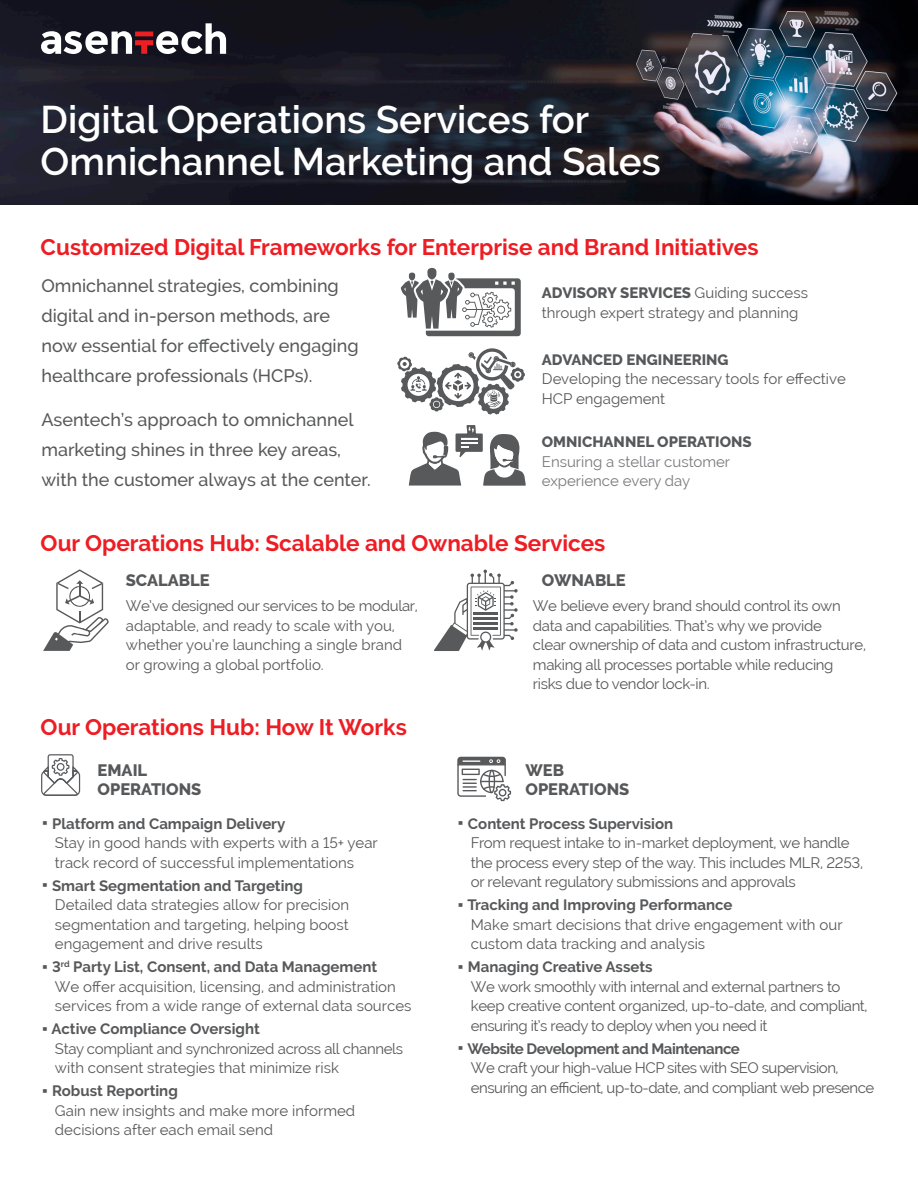
<style>
.page{position:relative;width:918px;height:1188px;background:#fff}
.page>*{position:absolute;margin:0;border:0;box-sizing:border-box;transform-origin:0 0}
.t1{font:600 38.4px/42.3px "Raleway";color:#fff}
.t2{font:700 22.5px "Raleway";color:#ee1d23}
.t3{font:500 18px/30px "Raleway";color:#57585a}
.t4{font:800 16.5px/19.5px "Raleway";color:#57585a}
.t5{font:15px/19.5px "Raleway";letter-spacing:-.02em;color:#57585a}
.t6{font:15px/19.5px "Raleway";color:#57585a}
.t7{font:700 15px "Raleway";color:#57585a}
.t8{font:15px/19.5px "Raleway";color:#787a7d}
.t9{font:700 15px "Raleway";letter-spacing:-.03em;color:#57585a}
.s1{font-weight:800}
.s2{font-weight:800;color:#57585a}
</style>
<div class="page">
<img style="left:0;top:0;width:918px;height:204px">
<svg style="left:41px;top:754px;width:39px;height:42px"></svg>
<svg style="left:401px;top:268px;width:120px;height:68px"></svg>
<svg style="left:397px;top:348px;width:128px;height:66px"></svg>
<svg style="left:409px;top:425px;width:117px;height:61px"></svg>
<svg style="left:457px;top:757px;width:54px;height:44px"></svg>
<svg style="left:43px;top:569px;width:66px;height:82px"></svg>
<svg style="left:434px;top:569px;width:84px;height:82px"></svg>
<svg style="left:41px;top:23px;width:185px;height:31px"></svg>
<p class="t1" style="left:41px;top:98px;width:622px">Digital Operations Services for<br>Omnichannel Marketing and Sales</p>
<p class="t2" style="left:41px;top:235px;width:719px">Customized Digital Frameworks for Enterprise and Brand Initiatives</p>
<p class="t3" style="left:41px;top:271px;width:319px">Omnichannel strategies, combining digital and in-person methods, are now essential for effectively engaging healthcare professionals (HCPs).</p>
<p class="t3" style="left:41px;top:405px;width:331px">Asentech’s approach to omnichannel marketing shines in three key areas, with the customer always at the center.</p>
<p class="t6" style="left:542px;top:283px;width:268px"><span class="s1">ADVISORY SERVICES</span> Guiding success through expert strategy and planning</p>
<p class="t6" style="left:542px;top:350px;width:306px"><span class="s1">ADVANCED ENGINEERING<br></span>Developing the necessary tools for effective<br>HCP engagement</p>
<p class="t8" style="left:542px;top:432px;width:211px"><span class="s2">OMNICHANNEL OPERATIONS<br></span>Ensuring a stellar customer experience every day</p>
<p class="t2" style="left:41px;top:530px;width:566px">Our Operations Hub: Scalable and Ownable Services</p>
<p class="t4" style="left:126px;top:571px;width:85px">SCALABLE</p>
<p class="t4" style="left:542px;top:571px;width:85px">OWNABLE</p>
<p class="t6" style="left:126px;top:596px;width:294px">We’ve designed our services to be modular, adaptable, and ready to scale with you, whether you’re launching a single brand or growing a global portfolio.</p>
<p class="t5" style="left:533px;top:596px;width:335px">We believe every brand should control its own data and capabilities. That’s why we provide<br>clear ownership of data and custom infrastructure, making all processes portable while reducing risks due to vendor lock-in.</p>
<p class="t2" style="left:41px;top:714px;width:368px">Our Operations Hub: How It Works</p>
<p class="t4" style="left:98px;top:760px;width:105px">EMAIL<br>OPERATIONS</p>
<p class="t4" style="left:525px;top:761px;width:105px">WEB<br>OPERATIONS</p>
<p class="t7" style="left:52px;top:815px;width:235px">Platform and Campaign Delivery</p>
<p class="t6" style="left:55px;top:833px;width:324px">Stay in good hands with experts with a 15+ year track record of successful implementations</p>
<p class="t7" style="left:52px;top:877px;width:252px">Smart Segmentation and Targeting</p>
<p class="t5" style="left:55px;top:895px;width:296px;text-align:justify">Detailed data strategies allow for precision segmentation and targeting, helping boost engagement and drive results</p>
<p class="t7" style="left:52px;top:959px;width:327px">3<sup>rd</sup> Party List, Consent, and Data Management</p>
<p class="t6" style="left:55px;top:977px;width:358px">We offer acquisition, licensing, and administration services from a wide range of external data sources</p>
<p class="t7" style="left:52px;top:1021px;width:210px">Active Compliance Oversight</p>
<p class="t5" style="left:55px;top:1039px;width:350px">Stay compliant and synchronized across all channels with consent strategies that minimize risk</p>
<p class="t7" style="left:52px;top:1083px;width:127px">Robust Reporting</p>
<p class="t6" style="left:55px;top:1101px;width:302px">Gain new insights and make more informed decisions after each email send</p>
<p class="t7" style="left:468px;top:815px;width:207px">Content Process Supervision</p>
<p class="t5" style="left:471px;top:833px;width:394px">From request intake to in-market deployment, we handle the process every step of the way. This includes MLR, 2253, or relevant regulatory submissions and approvals</p>
<p class="t7" style="left:468px;top:897px;width:266px">Tracking and Improving Performance</p>
<p class="t6" style="left:471px;top:915px;width:373px">Make smart decisions that drive engagement with our custom data tracking and analysis</p>
<p class="t7" style="left:468px;top:959px;width:186px">Managing Creative Assets</p>
<p class="t5" style="left:471px;top:977px;width:398px">We work smoothly with internal and external partners to keep creative content organized, up-to-date, and compliant, ensuring it’s ready to deploy when you need it</p>
<p class="t9" style="left:467px;top:1040px;width:274px">Website Development and Maintenance</p>
<p class="t5" style="left:471px;top:1058px;width:405px">We craft your high-value HCP sites with SEO supervision, ensuring an efficient, up-to-date, and compliant web presence</p>
</div>
